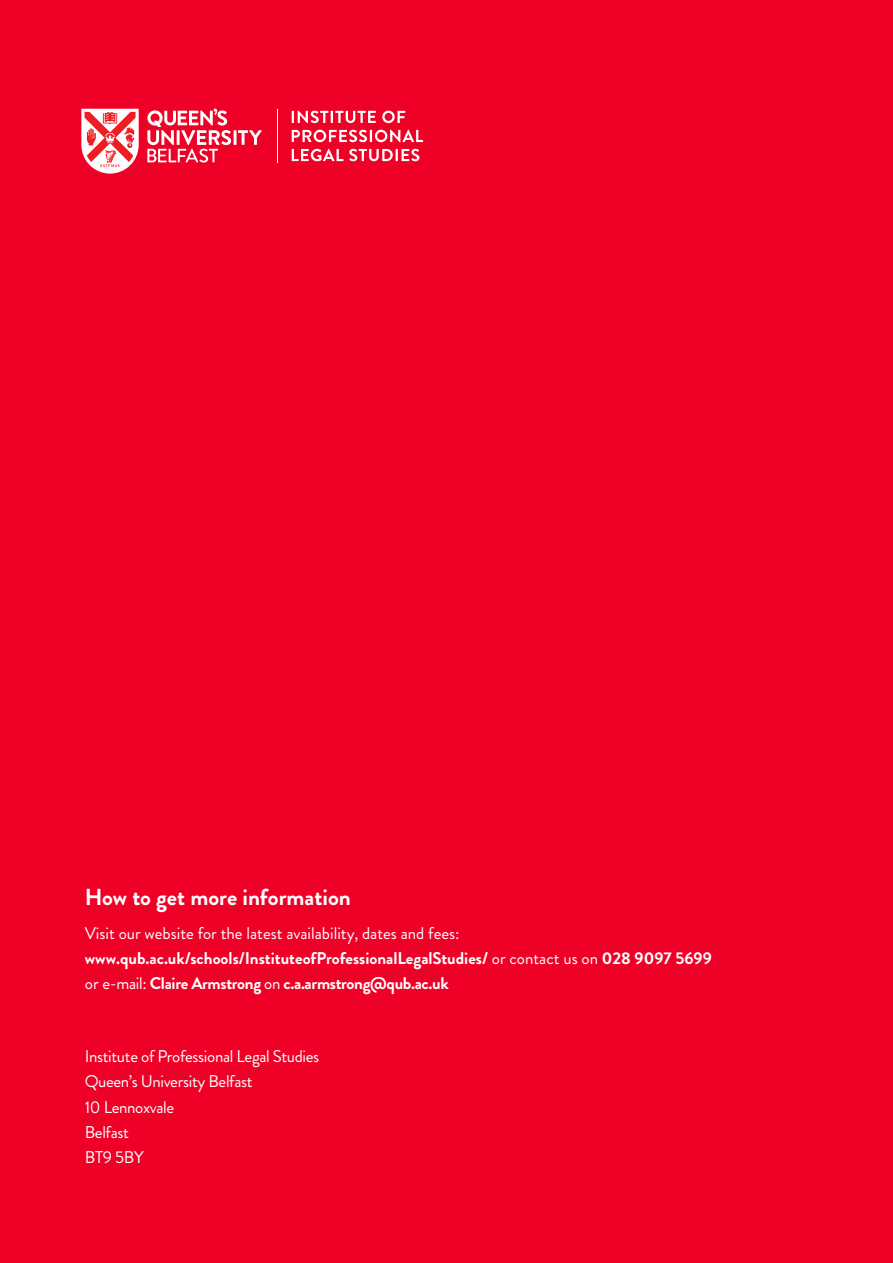
<style>
.page{position:relative;width:893px;height:1263px;background:#ef0027}
.page>*{position:absolute;margin:0;border:0;box-sizing:border-box;transform-origin:0 0}
.t1{font:700 23.1px "Brandon Grotesque";color:#fff}
.t2{font:700 16.95px/25.2px "Brandon Grotesque";color:#fff}
.t3{font:16.95px/25.2px "Brandon Grotesque";letter-spacing:-.02em;color:#fff}
.s1{font-weight:400}
</style>
<div class="page">
<hr style="left:277px;top:109px;width:1px;height:53px;background:#fff">
<hr style="left:234px;top:130px;width:3px;height:15px;background:#fff">
<svg style="left:238px;top:130px;width:24px;height:15px"></svg>
<svg style="left:147px;top:109px;width:84px;height:54px"></svg>
<svg style="left:81px;top:109px;width:58px;height:65px;background:#f7959b"></svg>
<svg style="left:292px;top:111px;width:84px;height:12px"></svg>
<svg style="left:382px;top:111px;width:23px;height:12px"></svg>
<svg style="left:292px;top:130px;width:131px;height:12px"></svg>
<svg style="left:292px;top:149px;width:127px;height:12px"></svg>
<p class="t1" style="left:85px;top:881px;width:268px">How to get more information</p>
<p class="t2" style="left:85px;top:921px;width:628px"><span class="s1">Visit our website for the latest availability, dates and fees: </span>www.qub.ac.uk/schools/InstituteofProfessionalLegalStudies/ <span class="s1">or contact us on</span> 028 9097 5699 <span class="s1">or e-mail:</span> Claire Armstrong <span class="s1">on</span> c.a.armstrong@qub.ac.uk</p>
<p class="t3" style="left:85px;top:1044px;width:236px">Institute of Professional Legal Studies<br>Queen’s University Belfast<br>10 Lennoxvale<br>Belfast<br>BT9 5BY</p>
</div>
